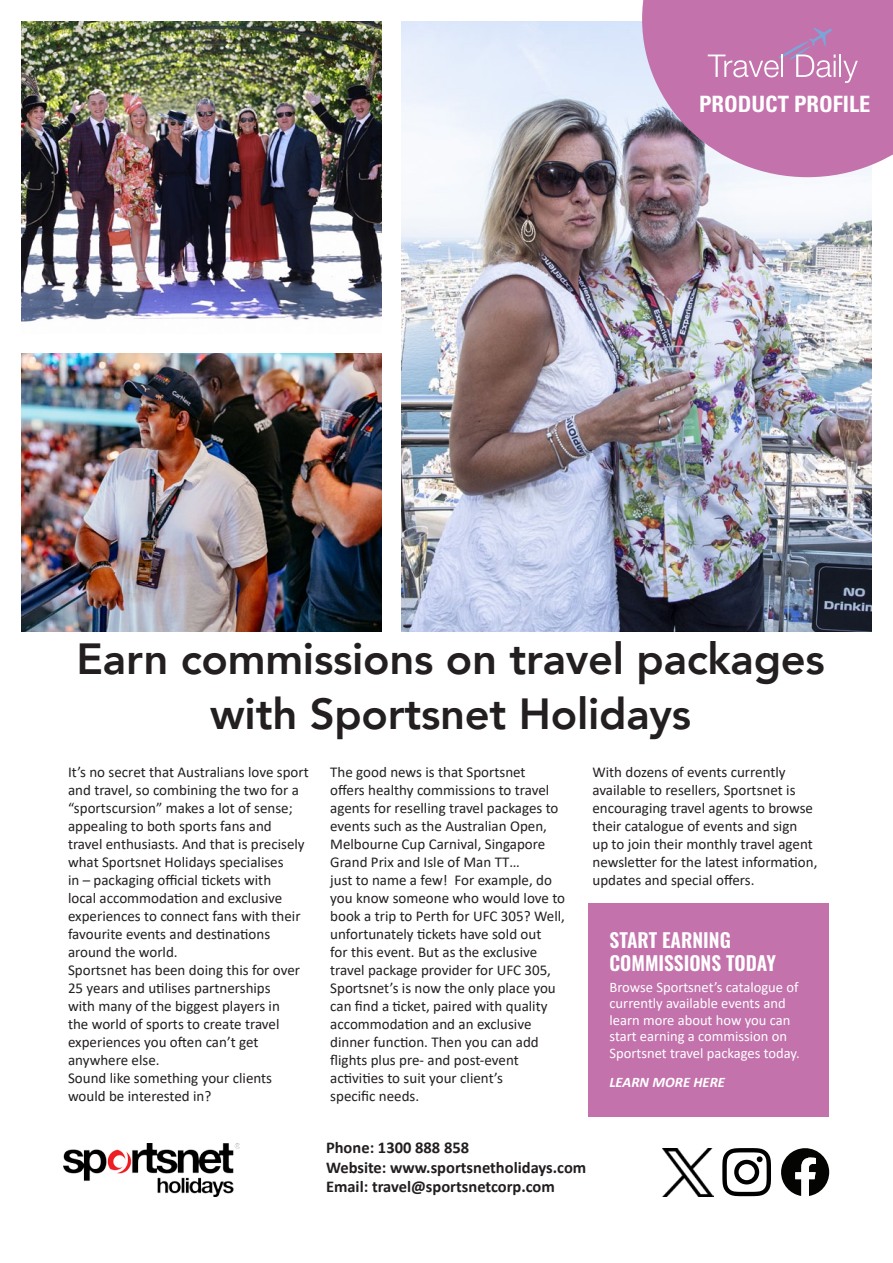
<style>
.page{position:relative;width:893px;height:1263px;background:#fff}
.page>*{position:absolute;margin:0;border:0;box-sizing:border-box;transform-origin:0 0}
.t1{font:800 43.5px/55.5px "Avenir";letter-spacing:-.005em;color:#231f20;text-align:center}
.t2{font:700 condensed 22.5px "Univers";color:#fff}
.t3{font:600 19.5px/23.4px "Oswald";color:#fff}
.t4{font:700 16.5px/19.5px "Calibri";color:#231f20}
.t5{font:15px/18px "Calibri";color:#231f20}
.t6{font:14.55px/16.5px "Calibri";color:#fff}
.t7{font:italic 700 14.55px "Calibri";color:#fff}
</style>
<div class="page">
<img style="left:21px;top:21px;width:360px;height:301px">
<svg style="left:722px;top:1148px;width:49px;height:48px"></svg>
<img style="left:402px;top:21px;width:470px;height:610px">
<img style="left:21px;top:354px;width:360px;height:277px">
<svg style="left:642px;top:0;width:251px;height:177px;background:#c27db0"></svg>
<div style="left:588px;top:903px;width:241px;height:213px;background:#c372ac"></div>
<svg style="left:781px;top:1148px;width:48px;height:48px"></svg>
<img style="left:64px;top:1143px;width:176px;height:53px">
<img style="left:662px;top:1148px;width:51px;height:48px">
<h2 class="t2" style="left:699px;top:90px;width:173px">PRODUCT PROFILE</h2>
<h1 class="t1" style="left:77px;top:631px;width:750px">Earn commissions on travel packages with Sportsnet Holidays</h1>
<p class="t5" style="left:68px;top:762px;width:242px">It’s no secret that Australians love sport and travel, so combining the two for a “sportscursion” makes a lot of sense; appealing to both sports fans and travel enthusiasts. And that is precisely what Sportsnet Holidays specialises<br>in – packaging official tickets with<br>local accommodation and exclusive experiences to connect fans with their favourite events and destinations around the world.<br>Sportsnet has been doing this for over 25 years and utilises partnerships<br>with many of the biggest players in<br>the world of sports to create travel experiences you often can’t get anywhere else.<br>Sound like something your clients would be interested in?</p>
<p class="t5" style="left:330px;top:762px;width:236px">The good news is that Sportsnet<br>offers healthy commissions to travel agents for reselling travel packages to events such as the Australian Open, Melbourne Cup Carnival, Singapore Grand Prix and Isle of Man TT…<br>just to name a few! For example, do you know someone who would love to book a trip to Perth for UFC 305? Well, unfortunately tickets have sold out<br>for this event. But as the exclusive travel package provider for UFC 305, Sportsnet’s is now the only place you can find a ticket, paired with quality accommodation and an exclusive dinner function. Then you can add flights plus pre- and post-event activities to suit your client’s<br>specific needs.</p>
<p class="t5" style="left:592px;top:762px;width:227px">With dozens of events currently available to resellers, Sportsnet is encouraging travel agents to browse their catalogue of events and sign<br>up to join their monthly travel agent newsletter for the latest information, updates and special offers.</p>
<h3 class="t3" style="left:609px;top:929px;width:168px">START EARNING<br>COMMISSIONS TODAY</h3>
<p class="t6" style="left:609px;top:978px;width:192px">Browse Sportsnet’s catalogue of currently available events and learn more about how you can start earning a commission on<br>Sportsnet travel packages today.</p>
<p class="t7" style="left:609px;top:1072px;width:117px">LEARN MORE HERE</p>
<p class="t4" style="left:326px;top:1138px;width:262px">Phone: 1300 888 858<br>Website: www.sportsnetholidays.com<br>Email: travel@sportsnetcorp.com</p>
</div>
